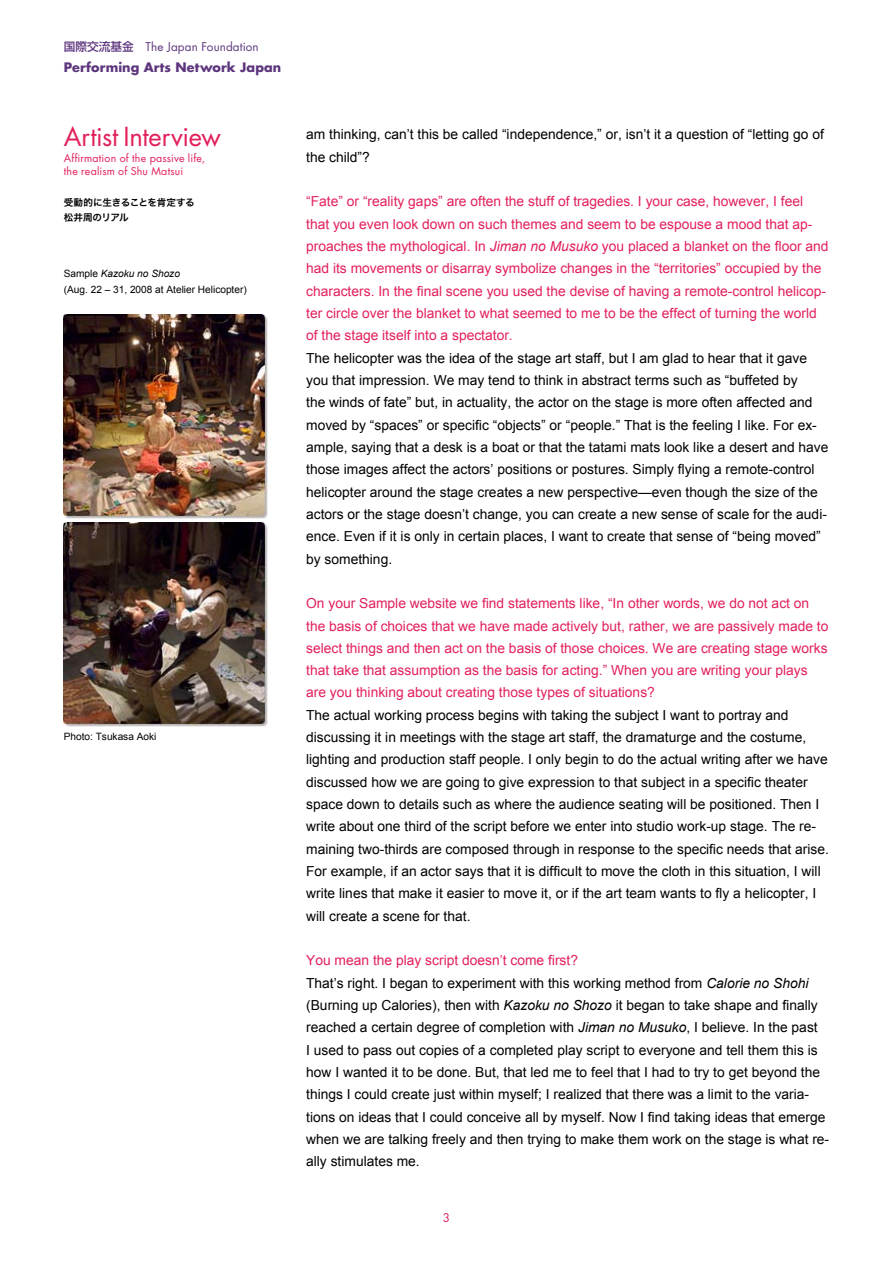
<style>
.page{position:relative;width:893px;height:1263px;background:#fff}
.page>*{position:absolute;margin:0;border:0;box-sizing:border-box;transform-origin:0 0}
.t1{font:25.5px "Futura";letter-spacing:-.01em;color:#e2205a}
.t2{font:13.8px/22.4px "Arial";color:#000}
.t3{font:13.8px/22.4px "Arial";color:#e2205a}
.t4{font:700 12.75px "Futura";letter-spacing:.01em;color:#5d357d}
.t5{font:11.7px "Futura";letter-spacing:.01em;color:#5d357d}
.t6{font:11.7px "Futura";color:#e2205a}
.t7{font:10.65px/12.8px "Futura";letter-spacing:.015em;color:#e2205a}
.t8{font:10.05px/15.9px "Arial";color:#000}
.t9{font:9.6px/14.9px "Hira Kaku Pro W6";letter-spacing:-.02em;color:#000}
.s1{font-family:"Shin Go Pro";font-weight:500}
.s2{font-style:italic}
.s3{color:#e2205a}
</style>
<div class="page">
<img style="left:64px;top:314px;width:204px;height:204px">
<img style="left:64px;top:522px;width:204px;height:205px">
<p class="t5" style="left:64px;top:38px;width:196px"><span class="s1">国際交流基金　</span>The Japan Foundation</p>
<p class="t4" style="left:64px;top:58px;width:219px">Performing Arts Network Japan</p>
<h1 class="t1" style="left:64px;top:119px;width:159px">Artist Interview</h1>
<p class="t7" style="left:64px;top:152px;width:143px">Affirmation of the passive life, the realism of Shu Matsui</p>
<p class="t9" style="left:64px;top:195px;width:132px">受動的に生きることを肯定する松井周のリアル</p>
<p class="t8" style="left:64px;top:265px;width:184px">Sample <span class="s2">Kazoku no Shozo<br></span>(Aug. 22 – 31, 2008 at Atelier Helicopter(</p>
<p class="t8" style="left:64px;top:728px;width:94px">Photo: Tsukasa Aoki</p>
<p class="t2" style="left:306px;top:124px;width:519px">am thinking, can t’ this be called “independence,” or, isn ai tt’ question of “letting go of the child ?“</p>
<p class="t3" style="left:306px;top:191px;width:498px">“Fate” or “reality gaps” are often the stuff of tragedies I. your case, however I, feel</p>
<p class="t3" style="left:306px;top:235px;width:524px">proaches the mythological In. <span class="s2">Jiman no Musuko</span> you placed a blanket on the floor and</p>
<p class="t3" style="left:306px;top:213px;width:508px">that you even look down on such themes and seem to be espouse a mood that ap-</p>
<p class="t3" style="left:306px;top:257px;width:517px">had its movements or disarray symbolize changes in the “territories” occupied by the</p>
<p class="t3" style="left:306px;top:302px;width:512px">ter circle over the blanket to what seemed to me to be the effect of turning the world</p>
<p class="t3" style="left:306px;top:280px;width:521px">characters In. the final scene you used the devise of having a remote-control helicop-</p>
<p class="t3" style="left:306px;top:324px;width:208px">of the stage itself into a spectator.</p>
<p class="t2" style="left:306px;top:347px;width:508px">The helicopter was the idea of the stage art staff, but I am glad to hear that it gave you that impression. We may tend to think in abstract terms such as “buffeted by the winds of fate” but in, actuality, the actor on the stage is more often affected and</p>
<p class="t2" style="left:306px;top:436px;width:524px">ample, saying that a desk is a boat or that the tatami mats look like a desert and have</p>
<p class="t2" style="left:306px;top:414px;width:512px">moved by “spaces” or specific “objects” or “people.” That is the feeling I like. For ex-</p>
<p class="t2" style="left:306px;top:458px;width:513px">those images affect the actors’ positions or postures. Simply flying a remote-control helicopter around the stage creates a new perspective—even though the size of the</p>
<p class="t2" style="left:306px;top:525px;width:516px">ence. Even isitif only in certain places I, want to create that sense of “being moved“</p>
<p class="t2" style="left:306px;top:503px;width:522px">actors or the stage doesn t’ change, you can create a new sense of scale for the audi-</p>
<p class="t2" style="left:306px;top:548px;width:88px">by something.</p>
<p class="t3" style="left:306px;top:592px;width:524px">On your Sample website we find statements like “, In other words, we do not act on the basis of choices that we have made actively but, rather, we are passively made to select things and then act on the basis of those choices. We are creating stage works that take that assumption as the basis for acting.” When you are writing your plays are you thinking about creating those types of situations?</p>
<p class="t2" style="left:306px;top:704px;width:523px">The actual working process begins with taking the subject I want to portray and discussing init meetings with the stage art staff, the dramaturge and the costume, lighting and production staff people I. only begin to do the actual writing after we have discussed how we are going to give expression to that subject in a specific theater space down to details such as where the audience seating will be positioned. Then I</p>
<p class="t2" style="left:306px;top:838px;width:524px">maining two-thirds are composed through in response to the specific needs that arise.</p>
<p class="t2" style="left:306px;top:815px;width:512px">write about one third of the script before we enter into studio work-up stage. The re-</p>
<p class="t2" style="left:306px;top:860px;width:516px">For example if, an actor says that isit difficult to move the cloth in this situation I, will write lines that make it easier to move ,i t or if the art team wants to fly a helicopter I, will create a scene for that.</p>
<p class="t2" style="left:306px;top:949px;width:515px"><span class="s3">You mean the play script doesn t’ come first?<br></span>That s’ right I. began to experiment with this working method from <span class="s2">Calorie no Shohi </span>(Burning up Calories ,) then with <span class="s2">Kazoku no Shozo</span> it began to take shape and finally reached a certain degree of completion with <span class="s2">Jiman no Musuko</span> I, believe In. the past I used to pass out copies of a completed play script to everyone and tell them this is how I wanted toit be done. But, that led me to feel that I had to try to get beyond the</p>
<p class="t2" style="left:306px;top:1106px;width:521px">tions on ideas that I could conceive all by myself. Now I find taking ideas that emerge</p>
<p class="t2" style="left:306px;top:1083px;width:505px">things I could create just within myself I; realized that there was a limit to the varia-</p>
<p class="t2" style="left:306px;top:1128px;width:525px">when we are talking freely and then trying to make them work on the stage is what re-</p>
<p class="t2" style="left:306px;top:1150px;width:115px">ally stimulates me.</p>
<p class="t6" style="left:443px;top:1210px;width:9px">3</p>
</div>
